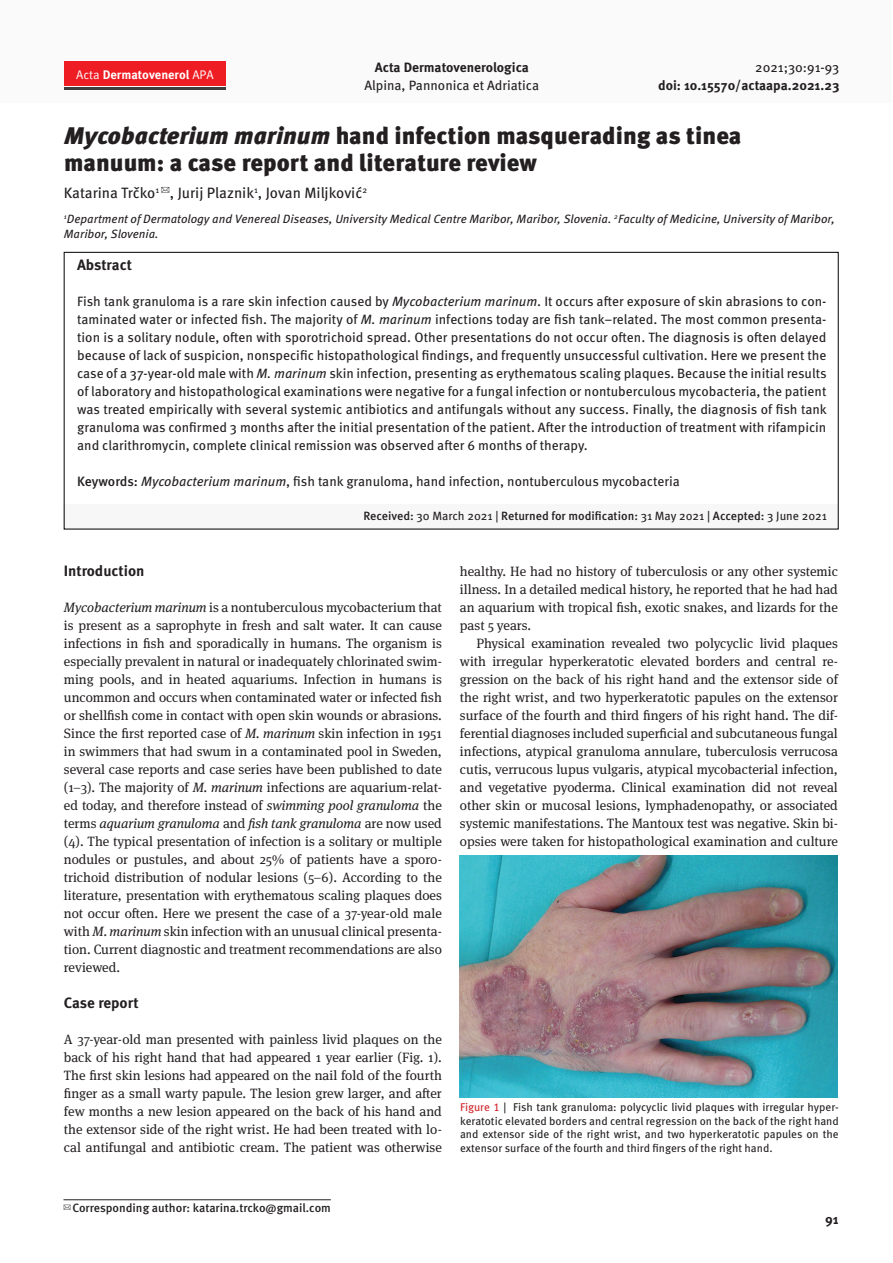
<style>
.page{position:relative;width:893px;height:1263px;background:#fff}
.page>*{position:absolute;margin:0;border:0;box-sizing:border-box;transform-origin:0 0}
.t1{font:900 24px/27px "Meta Pro";color:#231f20}
.t2{font:15px "Meta Pro";letter-spacing:-.005em;color:#231f20}
.t3{font:700 15px "Meta Pro";color:#231f20}
.t4{font:13.5px/18px "Meta Serif Pro";color:#231f20;text-align:justify}
.t5{font:13.5px/18px "Meta Pro";color:#231f20;text-align:justify}
.t6{font:700 13.5px "Meta Pro";color:#231f20}
.t7{font:700 12.45px "Meta Pro";color:#fff}
.t8{font:italic 12px/15px "Meta Pro";color:#231f20}
.t9{font:500 12px "Meta Pro";color:#231f20}
.Main_body_text{font:11.25px/13.5px "Meta Pro";color:#231f20;text-align:justify}
.s1{font-weight:400}
.s2{font-style:italic}
.s3{font-weight:500}
.s4{color:#d1232a}
.s5{font-family:"Arial Unicode MS";font-weight:400;font-size:10.8px}
</style>
<div class="page">
<div style="left:1px;top:0;width:891px;height:102px;background:#fafafa"></div>
<hr style="left:64px;top:1199px;width:267px;height:1px;background:#231f20">
<div style="left:64px;top:61px;width:162px;height:25px;background:#ee1d23"></div>
<hr style="left:64px;top:87px;width:162px;height:2px;background:#3e3e3f">
<div style="left:64px;top:504px;width:774px;height:25px;background:#f7f7f8"></div>
<img style="left:460px;top:856px;width:378px;height:241px">
<p class="t7" style="left:76px;top:67px;width:139px"><span class="s1">Acta</span> Dermatovenerol <span class="s1">APA</span></p>
<p class="t6" style="left:375px;top:57px;width:156px">Acta Dermatovenerologica</p>
<p class="t5" style="left:364px;top:75px;width:176px">Alpina, Pannonica et Adriatica</p>
<p class="t5" style="left:755px;top:57px;width:86px">2021;30:91-93</p>
<p class="t6" style="left:658px;top:75px;width:183px">doi: 10.15570/actaapa.2021.23</p>
<h1 class="t1" style="left:64px;top:121px;width:679px"><span class="s2">Mycobacterium marinum</span> hand infection masquerading as tinea manuum: a case report and literature review</h1>
<p class="t2" style="left:64px;top:181px;width:305px">Katarina Trčko<sup>1</sup> <sup>✉</sup>, Jurij Plaznik<sup>1</sup>, Jovan Miljković<sup>2</sup></p>
<p class="t8" style="left:64px;top:211px;width:772px"><sup>1</sup>Department of Dermatology and Venereal Diseases, University Medical Centre Maribor, Maribor, Slovenia. <sup>2</sup>Faculty of Medicine, University of Maribor,<br>Maribor, Slovenia.</p>
<p class="t3" style="left:77px;top:253px;width:56px">Abstract</p>
<p class="t5" style="left:77px;top:291px;width:751px">Fish tank granuloma is a rare skin infection caused by <span class="s2">Mycobacterium marinum</span>. It occurs after exposure of skin abrasions to con&shy;taminated water or infected fish. The majority of <span class="s2">M. marinum</span> infections today are fish tank–related. The most common presenta&shy;tion is a solitary nodule, often with sporotrichoid spread. Other presentations do not occur often. The diagnosis is often delayed because of lack of suspicion, nonspecific histopathological findings, and frequently unsuccessful cultivation. Here we present the case of a 37-year-old male with <span class="s2">M. marinum</span> skin infection, presenting as erythematous scaling plaques. Because the initial results of laboratory and histopathological examinations were negative for a fungal infection or nontuberculous mycobacteria, the patient was treated empirically with several systemic antibiotics and antifungals without any success. Finally, the diagnosis of fish tank granuloma was confirmed 3 months after the initial presentation of the patient. After the introduction of treatment with rifampicin and clarithromycin, complete clinical remission was observed after 6 months of therapy.</p>
<p class="t5" style="left:77px;top:471px;width:604px"><span class="s3">Keywords:</span> <span class="s2">Mycobacterium marinum</span>, fish tank granuloma, hand infection, nontuberculous mycobacteria</p>
<p class="t9" style="left:363px;top:506px;width:465px">Received: <span class="s1">30 March 2021 |</span> Returned for modification: <span class="s1">31 May 2021 |</span> Accepted: <span class="s1">3 June 2021</span></p>
<p class="t3" style="left:64px;top:559px;width:82px">Introduction</p>
<p class="t4" style="left:64px;top:598px;width:380px"><span class="s2">Mycobacterium marinum</span> is a nontuberculous mycobacterium that is present as a saprophyte in fresh and salt water. It can cause infections in fish and sporadically in humans. The organism is especially prevalent in natural or inadequately chlorinated swim&shy;ming pools, and in heated aquariums. Infection in humans is uncommon and occurs when contaminated water or infected fish or shellfish come in contact with open skin wounds or abrasions.<br>Since the first reported case of <span class="s2">M. marinum</span> skin infection in 1951 in swimmers that had swum in a contaminated pool in Sweden, several case reports and case series have been published to date (1–3). The majority of <span class="s2">M. marinum</span> infections are aquarium-relat&shy;ed today, and therefore instead of <span class="s2">swimming pool granuloma</span> the terms <span class="s2">aquarium granuloma</span> and <span class="s2">fish tank granuloma</span> are now used (4). The typical presentation of infection is a solitary or multiple nodules or pustules, and about 25% of patients have a sporo&shy;trichoid distribution of nodular lesions (5–6). According to the literature, presentation with erythematous scaling plaques does not occur often. Here we present the case of a 37-year-old male with <span class="s2">M. marinum</span> skin infection with an unusual clinical presenta&shy;tion. Current diagnostic and treatment recommendations are also reviewed.</p>
<p class="t3" style="left:64px;top:991px;width:76px">Case report</p>
<p class="t4" style="left:64px;top:1030px;width:380px">A 37-year-old man presented with painless livid plaques on the back of his right hand that had appeared 1 year earlier (Fig. 1).<br>The first skin lesions had appeared on the nail fold of the fourth finger as a small warty papule. The lesion grew larger, and after few months a new lesion appeared on the back of his hand and the extensor side of the right wrist. He had been treated with lo&shy;cal antifungal and antibiotic cream. The patient was otherwise</p>
<p class="t4" style="left:460px;top:562px;width:380px">healthy. He had no history of tuberculosis or any other systemic illness. In a detailed medical history, he reported that he had had an aquarium with tropical fish, exotic snakes, and lizards for the past 5 years.</p>
<p class="t4" style="left:460px;top:634px;width:380px;text-indent:17px">Physical examination revealed two polycyclic livid plaques with irregular hyperkeratotic elevated borders and central re&shy;gression on the back of his right hand and the extensor side of the right wrist, and two hyperkeratotic papules on the extensor surface of the fourth and third fingers of his right hand. The dif&shy;ferential diagnoses included superficial and subcutaneous fungal infections, atypical granuloma annulare, tuberculosis verrucosa cutis, verrucous lupus vulgaris, atypical mycobacterial infection, and vegetative pyoderma. Clinical examination did not reveal other skin or mucosal lesions, lymphadenopathy, or associated systemic manifestations. The Mantoux test was negative. Skin bi&shy;opsies were taken for histopathological examination and culture</p>
<p class="Main_body_text" style="left:460px;top:1100px;width:380px"><span class="s4">Figure 1</span> | Fish tank granuloma: polycyclic livid plaques with irregular hyper&shy;keratotic elevated borders and central regression on the back of the right hand and extensor side of the right wrist, and two hyperkeratotic papules on the extensor surface of the fourth and third fingers of the right hand.</p>
<p class="t9" style="left:64px;top:1198px;width:269px"><span class="s5">✉</span>Corresponding author: katarina.trcko@gmail.com</p>
<p class="t6" style="left:825px;top:1209px;width:15px">91</p>
</div>
